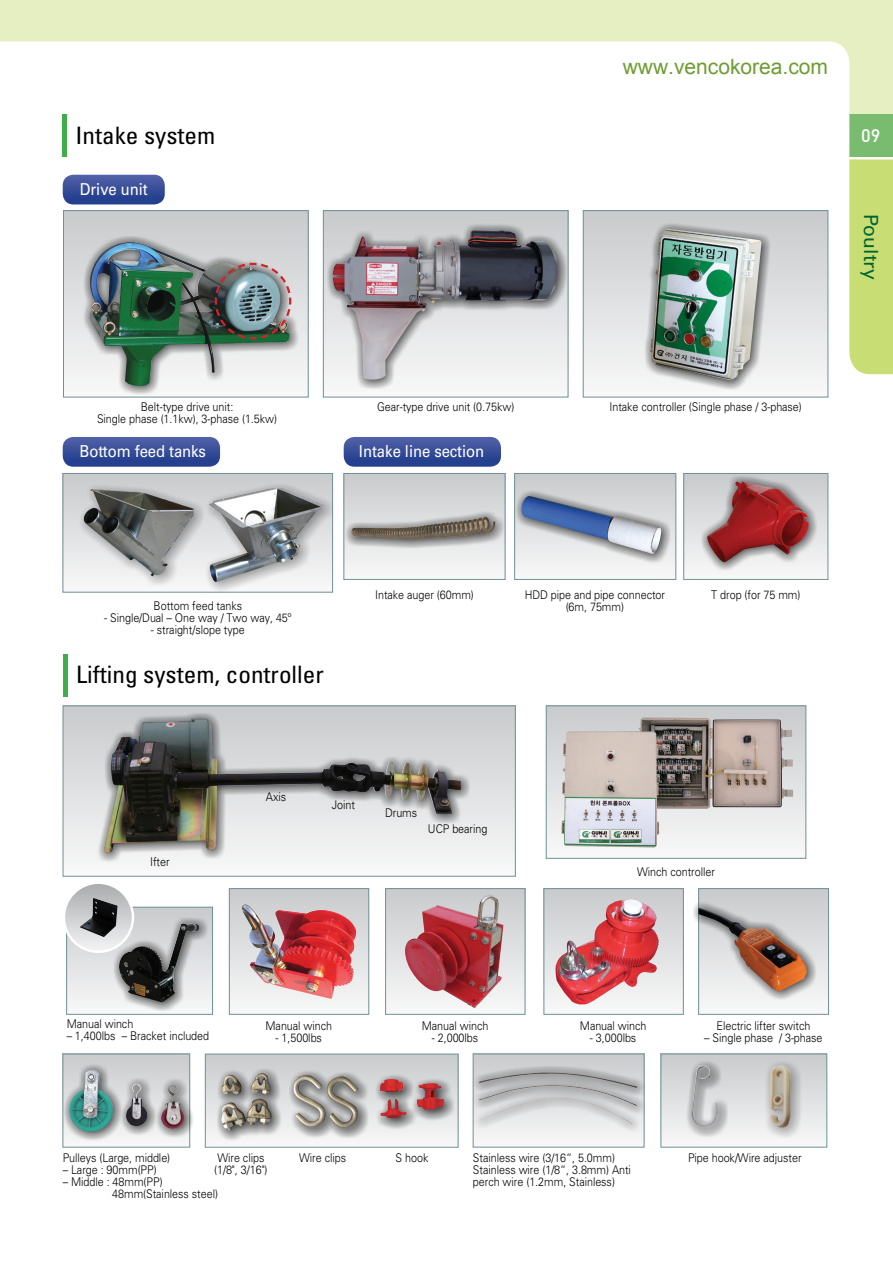
<style>
.page{position:relative;width:893px;height:1263px;background:#fff}
.page>*{position:absolute;margin:0;border:0;box-sizing:border-box;transform-origin:0 0}
.t1{font:condensed 24px "Univers LT Std";color:#000;scale:1.05 1}
.t2{font:21px "Arial";color:#6d9d31}
.t3{font:19.5px "Univers LT Std";letter-spacing:.005em;color:#00652e}
.t4{font:500 18px "DIN Pro";color:#fff}
.t5{font:16.5px "Univers LT Std";letter-spacing:-.005em;color:#fff;scale:.9 1}
.t6{font:300 12px/12px "Univers LT Std";letter-spacing:-.005em;color:#000;scale:.9 1}
</style>
<div class="page">
<div style="left:0;top:0;width:893px;height:156px;background:#e6efc1"></div>
<div style="left:0;top:114px;width:893px;height:42px;background:#79bc6f"></div>
<div style="left:0;top:41px;width:849px;height:153px;background:#fff"></div>
<div style="left:849px;top:159px;width:44px;height:215px;background:#c8dd74"></div>
<hr style="left:63px;top:115px;width:4px;height:42px;background:#41ad49">
<svg style="left:63px;top:175px;width:102px;height:29px;background:#3c529b"></svg>
<div style="left:63px;top:211px;width:245px;height:186px;background:linear-gradient(to bottom,#c9cacc,#f8f8f9)"></div>
<div style="left:63px;top:210px;width:245px;height:187px;border:1px solid #6e9196"></div>
<div style="left:323px;top:211px;width:245px;height:186px;background:linear-gradient(to bottom,#c9cacc,#f8f8f9)"></div>
<div style="left:323px;top:210px;width:245px;height:187px;border:1px solid #6e9196"></div>
<div style="left:583px;top:211px;width:245px;height:186px;background:linear-gradient(to bottom,#c9cacc,#f8f8f9)"></div>
<div style="left:583px;top:210px;width:245px;height:187px;border:1px solid #6e9196"></div>
<div style="left:63px;top:473px;width:270px;height:119px;background:linear-gradient(to bottom,#c8cacc,#f8f8f9)"></div>
<div style="left:63px;top:473px;width:270px;height:119px;border:1px solid #6e9196"></div>
<svg style="left:83px;top:236px;width:216px;height:159px"></svg>
<img style="left:88px;top:242px;width:202px;height:145px">
<svg style="left:344px;top:437px;width:157px;height:30px;background:#3c529b"></svg>
<svg style="left:346px;top:475px;width:157px;height:96px"></svg>
<div style="left:344px;top:473px;width:161px;height:107px;border:1px solid #6e9196"></div>
<div style="left:515px;top:473px;width:161px;height:106px;background:linear-gradient(to bottom,#c8cacc,#f8f8f8)"></div>
<div style="left:514px;top:473px;width:162px;height:107px;border:1px solid #6e9196"></div>
<svg style="left:515px;top:490px;width:156px;height:73px"></svg>
<img style="left:520px;top:496px;width:141px;height:59px">
<div style="left:684px;top:473px;width:144px;height:106px;background:linear-gradient(to bottom,#c8cacc,#f8f8f8)"></div>
<div style="left:684px;top:473px;width:144px;height:107px;border:1px solid #6e9196"></div>
<svg style="left:701px;top:475px;width:117px;height:96px"></svg>
<img style="left:705px;top:481px;width:104px;height:82px">
<svg style="left:345px;top:510px;width:160px;height:39px;background:#cacbcc"></svg>
<img style="left:351px;top:516px;width:144px;height:23px">
<svg style="left:79px;top:483px;width:255px;height:109px"></svg>
<img style="left:81px;top:489px;width:113px;height:87px">
<img style="left:208px;top:488px;width:116px;height:95px">
<svg style="left:644px;top:222px;width:127px;height:168px"></svg>
<img style="left:650px;top:229px;width:112px;height:152px">
<div style="left:63px;top:654px;width:5px;height:42px;background:#41ad49"></div>
<svg style="left:63px;top:437px;width:157px;height:30px;background:#3c529b"></svg>
<img style="left:214px;top:262px;width:78px;height:78px">
<svg style="left:327px;top:224px;width:240px;height:165px"></svg>
<img style="left:333px;top:230px;width:225px;height:150px">
<div style="left:67px;top:907px;width:146px;height:107px;background:linear-gradient(to bottom,#cbcdcf,#f8f8f9)"></div>
<div style="left:66px;top:907px;width:147px;height:107px;border:1px solid #6e9196"></div>
<svg style="left:113px;top:917px;width:95px;height:94px"></svg>
<img style="left:118px;top:923px;width:81px;height:79px">
<svg style="left:64px;top:883px;width:69px;height:69px;background:#d1d3d4"></svg>
<img style="left:80px;top:898px;width:38px;height:39px">
<div style="left:63px;top:881px;width:71px;height:72px;border:2px solid #fff;border-radius:50%"></div>
<div style="left:546px;top:706px;width:260px;height:152px;background:linear-gradient(to bottom,#c9cacc,#f8f8f9)"></div>
<div style="left:546px;top:705px;width:260px;height:154px;border:1px solid #6e9196"></div>
<img style="left:638px;top:718px;width:155px;height:91px">
<img style="left:561px;top:731px;width:98px;height:116px">
<div style="left:229px;top:889px;width:140px;height:125px;background:linear-gradient(to bottom,#c9cacc,#f8f8f9)"></div>
<img style="left:240px;top:904px;width:117px;height:95px">
<div style="left:229px;top:888px;width:140px;height:126px;border:1px solid #6e9196"></div>
<div style="left:386px;top:889px;width:139px;height:125px;background:linear-gradient(to bottom,#c9cacc,#f8f8f9)"></div>
<img style="left:400px;top:895px;width:103px;height:113px">
<div style="left:385px;top:888px;width:140px;height:126px;border:1px solid #6e9196"></div>
<div style="left:544px;top:889px;width:139px;height:125px;background:linear-gradient(to bottom,#c9cacc,#f8f8f9)"></div>
<img style="left:555px;top:899px;width:104px;height:107px">
<div style="left:544px;top:888px;width:140px;height:126px;border:1px solid #6e9196"></div>
<div style="left:699px;top:889px;width:129px;height:125px;background:linear-gradient(to bottom,#c9cacc,#f8f8f9)"></div>
<div style="left:698px;top:888px;width:131px;height:126px;border:1px solid #6e9196"></div>
<svg style="left:693px;top:901px;width:123px;height:99px"></svg>
<img style="left:698px;top:907px;width:109px;height:85px">
<div style="left:661px;top:1054px;width:166px;height:93px;background:linear-gradient(to bottom,#c8cacc,#f8f8f9)"></div>
<div style="left:661px;top:1054px;width:166px;height:93px;border:1px solid #6e9196"></div>
<svg style="left:686px;top:1060px;width:42px;height:77px"></svg>
<img style="left:690px;top:1065px;width:28px;height:63px">
<svg style="left:764px;top:1060px;width:38px;height:78px;background:#cecfd0"></svg>
<img style="left:770px;top:1065px;width:21px;height:63px">
<svg style="left:475px;top:1056px;width:167px;height:84px"></svg>
<div style="left:473px;top:1054px;width:171px;height:93px;border:1px solid #6e9196"></div>
<svg style="left:473px;top:1066px;width:172px;height:66px;background:#d6d8d9"></svg>
<img style="left:479px;top:1072px;width:158px;height:52px">
<svg style="left:65px;top:1056px;width:123px;height:7px"></svg>
<div style="left:63px;top:1054px;width:127px;height:93px;border:1px solid #6e9196"></div>
<svg style="left:63px;top:1063px;width:130px;height:78px"></svg>
<img style="left:69px;top:1070px;width:116px;height:63px">
<div style="left:205px;top:1054px;width:253px;height:93px;background:linear-gradient(to bottom,#c8cacc,#f8f8f9)"></div>
<div style="left:205px;top:1054px;width:253px;height:93px;border:1px solid #6e9196"></div>
<svg style="left:217px;top:1068px;width:66px;height:73px"></svg>
<img style="left:221px;top:1073px;width:50px;height:57px">
<svg style="left:289px;top:1070px;width:80px;height:69px;background:#cbcccd"></svg>
<img style="left:293px;top:1075px;width:65px;height:54px">
<svg style="left:375px;top:1074px;width:79px;height:55px;background:#c7bfc0"></svg>
<img style="left:380px;top:1079px;width:64px;height:31px">
<div style="left:63px;top:706px;width:452px;height:170px;background:linear-gradient(to bottom,#c9cacc,#f8f8f9)"></div>
<div style="left:63px;top:705px;width:453px;height:171px;border:1px solid #6e9196"></div>
<svg style="left:98px;top:712px;width:372px;height:150px"></svg>
<img style="left:104px;top:718px;width:357px;height:135px">
<h1 class="t1" style="left:75px;top:120px;width:135px">Intake system</h1>
<h3 class="t5" style="left:80px;top:180px;width:77px">Drive unit</h3>
<h2 class="t2" style="left:623px;top:53px;width:207px">www.vencokorea.com</h2>
<h3 class="t4" style="left:861px;top:121px;width:21px">09</h3>
<h3 class="t3" style="left:883px;top:214px;width:68px;rotate:90deg">Poultry</h3>
<p class="t6" style="left:97px;top:401px;width:202px;text-align:center">Belt-type drive unit:<br>Single phase (1.1kw), 3-phase (1.5kw)</p>
<p class="t6" style="left:377px;top:401px;width:154px">Gear-type drive unit (0.75kw)</p>
<p class="t6" style="left:609px;top:401px;width:215px">Intake controller (Single phase / 3-phase)</p>
<h3 class="t5" style="left:80px;top:442px;width:142px">Bottom feed tanks</h3>
<h3 class="t5" style="left:359px;top:442px;width:141px">Intake line section</h3>
<p class="t6" style="left:154px;top:600px;width:100px">Bottom feed tanks</p>
<p class="t6" style="left:104px;top:612px;width:210px">- Single/Dual – One way / Two way, 45º</p>
<p class="t6" style="left:151px;top:624px;width:106px">- straight/slope type</p>
<h1 class="t1" style="left:76px;top:659px;width:237px">Lifting system, controller</h1>
<p class="t6" style="left:375px;top:589px;width:111px">Intake auger (60mm)</p>
<p class="t6" style="left:525px;top:589px;width:157px;text-align:center">HDD pipe and pipe connector (6m, 75mm)</p>
<p class="t6" style="left:711px;top:589px;width:101px">T drop (for 75 mm)</p>
<p class="t6" style="left:150px;top:855px;width:23px">Ifter</p>
<p class="t6" style="left:266px;top:791px;width:24px">Axis</p>
<p class="t6" style="left:332px;top:799px;width:27px">Joint</p>
<p class="t6" style="left:385px;top:807px;width:37px">Drums</p>
<p class="t6" style="left:428px;top:822px;width:68px">UCP bearing</p>
<p class="t6" style="left:637px;top:865px;width:88px">Winch controller</p>
<p class="t6" style="left:67px;top:1018px;width:76px">Manual winch</p>
<p class="t6" style="left:67px;top:1030px;width:160px">– 1,400lbs – Bracket included</p>
<p class="t6" style="left:265px;top:1020px;width:76px">Manual winch</p>
<p class="t6" style="left:276px;top:1032px;width:53px">- 1,500lbs</p>
<p class="t6" style="left:422px;top:1020px;width:76px">Manual winch</p>
<p class="t6" style="left:432px;top:1032px;width:53px">- 2,000lbs</p>
<p class="t6" style="left:580px;top:1020px;width:76px">Manual winch</p>
<p class="t6" style="left:590px;top:1032px;width:53px">- 3,000lbs</p>
<p class="t6" style="left:716px;top:1020px;width:106px">Electric lifter switch</p>
<p class="t6" style="left:704px;top:1032px;width:133px">– Single phase / 3-phase</p>
<p class="t6" style="left:214px;top:1152px;width:61px">Wire clips (1/8", 3/16")</p>
<p class="t6" style="left:299px;top:1152px;width:54px">Wire clips</p>
<p class="t6" style="left:396px;top:1152px;width:38px">S hook</p>
<p class="t6" style="left:63px;top:1152px;width:121px">Pulleys (Large, middle)</p>
<p class="t6" style="left:63px;top:1164px;width:106px">– Large : 90mm(PP)</p>
<p class="t6" style="left:112px;top:1176px;width:119px;text-indent:-49px">– Middle : 48mm(PP)<br>48mm(Stainless steel)</p>
<p class="t6" style="left:473px;top:1152px;width:159px">Stainless wire (3/16“, 5.0mm)</p>
<p class="t6" style="left:688px;top:1152px;width:128px">Pipe hook/Wire adjuster</p>
<p class="t6" style="left:473px;top:1164px;width:177px">Stainless wire (1/8“, 3.8mm) Anti perch wire (1.2mm, Stainless)</p>
</div>
